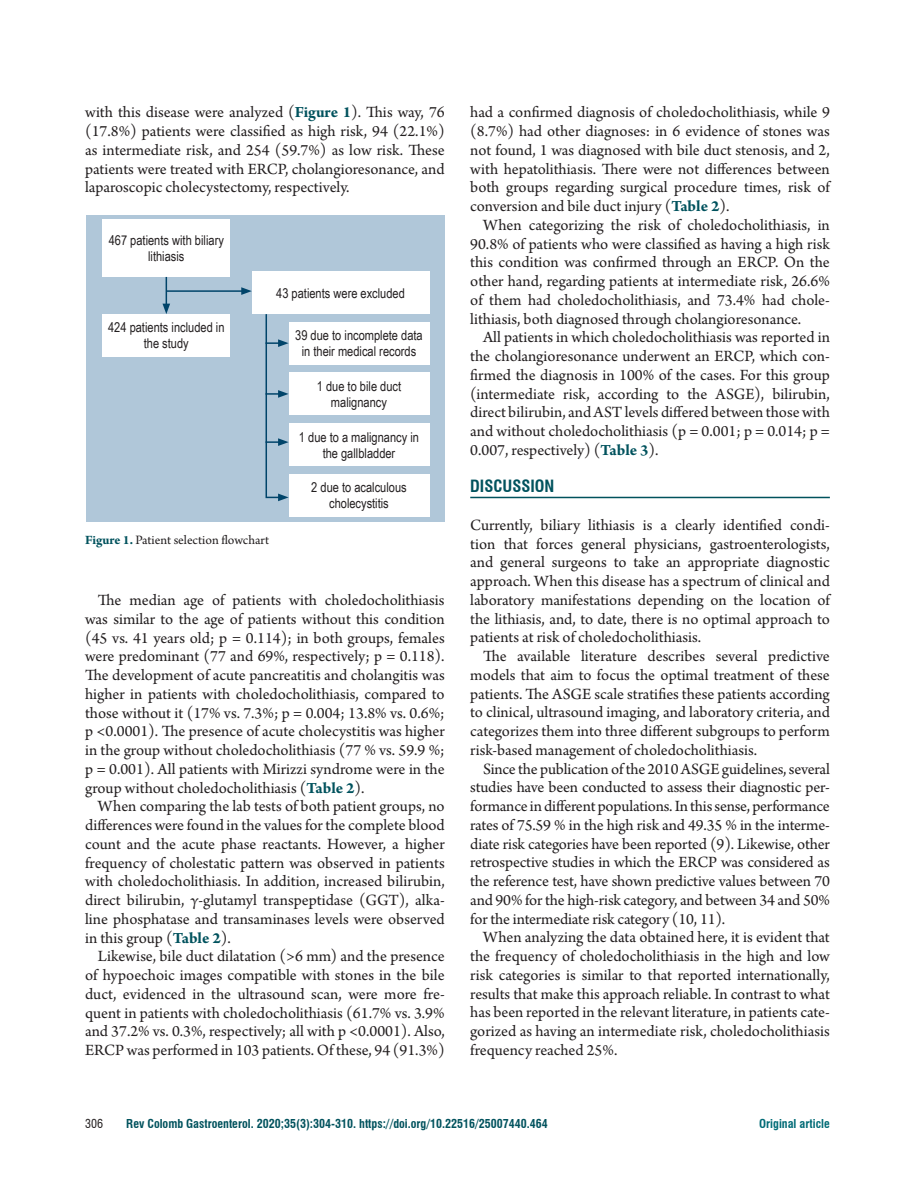
<style>
.page{position:relative;width:915px;height:1188px;background:#fff}
.page>*{position:absolute;margin:0;border:0;box-sizing:border-box;transform-origin:0 0}
.Texto_con_sangría{font:16.5px/18.8px "Arno Pro";color:#231f20;text-align:justify}
.Texto{font:16.5px/18.8px "Arno Pro";color:#231f20;text-align:justify}
.Título_1{font:700 condensed 16.5px "Swiss 721 BT";color:#00525d}
.Texto_tabla{font:13.5px/16.2px "Arial Narrow";color:#231f20;text-align:center}
.Títulos_tablas_y_fig{font:13.5px "Arno Pro";letter-spacing:-.005em;color:#231f20}
.t1{font:700 condensed 12px "Swiss 721 BT";color:#00525d}
.t2{font:700 condensed 12px "Swiss 721 BT";color:#006b76}
.t3{font:condensed 12px "Swiss 721 BT";color:#231f20}
.s1{font-weight:700;color:#00525d}
</style>
<div class="page">
<hr style="left:470px;top:497px;width:359px;height:1px;background:#00525d">
<div style="left:86px;top:215px;width:358px;height:306px;background:#b0c7d9"></div>
<div style="left:102px;top:220px;width:128px;height:57px;background:#fff"></div>
<div style="left:102px;top:314px;width:128px;height:43px;background:#fff"></div>
<div style="left:252px;top:272px;width:177px;height:42px;background:#fff"></div>
<div style="left:288px;top:474px;width:141px;height:43px;background:#fff"></div>
<div style="left:288px;top:322px;width:141px;height:42px;background:#fff"></div>
<div style="left:288px;top:373px;width:141px;height:42px;background:#fff"></div>
<div style="left:288px;top:423px;width:141px;height:43px;background:#fff"></div>
<hr style="left:165px;top:277px;width:2px;height:29px;background:#00446a">
<svg style="left:162px;top:304px;width:8px;height:10px"></svg>
<hr style="left:166px;top:290px;width:77px;height:2px;background:#00446a">
<svg style="left:241px;top:287px;width:11px;height:8px"></svg>
<svg style="left:265px;top:314px;width:23px;height:187px"></svg>
<p class="Texto" style="left:85px;top:104px;width:361px">with this disease were analyzed (<span class="s1">Figure 1</span>). This way, 76 (17.8%) patients were classified as high risk, 94 (22.1%) as intermediate risk, and 254 (59.7%) as low risk. These patients were treated with ERCP, cholangioresonance, and laparoscopic cholecystectomy, respectively.</p>
<p class="Texto_tabla" style="left:109px;top:232px;width:117px">467 patients with biliary lithiasis</p>
<p class="Texto_tabla" style="left:108px;top:319px;width:118px">424 patients included in the study</p>
<p class="Texto_tabla" style="left:276px;top:284px;width:130px">43 patients were excluded</p>
<p class="Texto_tabla" style="left:295px;top:327px;width:129px">39 due to incomplete data in their medical records</p>
<p class="Texto_tabla" style="left:317px;top:377px;width:86px">1 due to bile duct malignancy</p>
<p class="Texto_tabla" style="left:299px;top:428px;width:122px">1 due to a malignancy in the gallbladder</p>
<p class="Texto_tabla" style="left:311px;top:479px;width:97px">2 due to acalculous cholecystitis</p>
<p class="Títulos_tablas_y_fig" style="left:85px;top:532px;width:185px"><span class="s1">Figure 1.</span> Patient selection flowchart</p>
<p class="Texto_con_sangría" style="left:85px;top:592px;width:361px;text-indent:13px">The median age of patients with choledocholithiasis was similar to the age of patients without this condition (45 vs. 41 years old; p = 0.114); in both groups, females were predominant (77 and 69%, respectively; p = 0.118).<br>The development of acute pancreatitis and cholangitis was higher in patients with choledocholithiasis, compared to those without it (17% vs. 7.3%; p = 0.004; 13.8% vs. 0.6%; p &lt;0.0001). The presence of acute cholecystitis was higher in the group without choledocholithiasis (77 % vs. 59.9 %; p = 0.001). All patients with Mirizzi syndrome were in the group without choledocholithiasis (<span class="s1">Table 2</span>).</p>
<p class="Texto_con_sangría" style="left:85px;top:798px;width:361px;text-indent:13px">When comparing the lab tests of both patient groups, no differences were found in the values for the complete blood count and the acute phase reactants. However, a higher frequency of cholestatic pattern was observed in patients with choledocholithiasis. In addition, increased bilirubin, direct bilirubin, γ-glutamyl transpeptidase (GGT), alka&shy;line phosphatase and transaminases levels were observed in this group (<span class="s1">Table 2</span>).</p>
<p class="Texto_con_sangría" style="left:85px;top:948px;width:361px;text-indent:13px">Likewise, bile duct dilatation (&gt;6 mm) and the presence of hypoechoic images compatible with stones in the bile duct, evidenced in the ultrasound scan, were more fre&shy;quent in patients with choledocholithiasis (61.7% vs. 3.9% and 37.2% vs. 0.3%, respectively; all with p &lt;0.0001). Also, ERCP was performed in 103 patients. Of these, 94 (91.3%)</p>
<p class="Texto_con_sangría" style="left:470px;top:104px;width:361px">had a confirmed diagnosis of choledocholithiasis, while 9 (8.7%) had other diagnoses: in 6 evidence of stones was not found, 1 was diagnosed with bile duct stenosis, and 2, with hepatolithiasis. There were not differences between both groups regarding surgical procedure times, risk of conversion and bile duct injury (<span class="s1">Table 2</span>).</p>
<p class="Texto_con_sangría" style="left:470px;top:217px;width:361px;text-indent:13px">When categorizing the risk of choledocholithiasis, in 90.8% of patients who were classified as having a high risk this condition was confirmed through an ERCP. On the other hand, regarding patients at intermediate risk, 26.6% of them had choledocholithiasis, and 73.4% had chole&shy;lithiasis, both diagnosed through cholangioresonance.</p>
<p class="Texto_con_sangría" style="left:470px;top:329px;width:361px;text-indent:13px">All patients in which choledocholithiasis was reported in the cholangioresonance underwent an ERCP, which con&shy;firmed the diagnosis in 100% of the cases. For this group (intermediate risk, according to the ASGE), bilirubin, direct bilirubin, and AST levels differed between those with and without choledocholithiasis (p = 0.001; p = 0.014; p = 0.007, respectively) (<span class="s1">Table 3</span>).</p>
<p class="Título_1" style="left:470px;top:477px;width:86px">DISCUSSION</p>
<p class="Texto" style="left:470px;top:517px;width:361px">Currently, biliary lithiasis is a clearly identified condi&shy;tion that forces general physicians, gastroenterologists, and general surgeons to take an appropriate diagnostic approach. When this disease has a spectrum of clinical and laboratory manifestations depending on the location of the lithiasis, and, to date, there is no optimal approach to patients at risk of choledocholithiasis.</p>
<p class="Texto_con_sangría" style="left:470px;top:648px;width:361px;text-indent:13px">The available literature describes several predictive models that aim to focus the optimal treatment of these patients. The ASGE scale stratifies these patients according to clinical, ultrasound imaging, and laboratory criteria, and categorizes them into three different subgroups to perform risk-based management of choledocholithiasis.</p>
<p class="Texto_con_sangría" style="left:470px;top:760px;width:361px;text-indent:13px">Since the publication of the 2010 ASGE guidelines, several studies have been conducted to assess their diagnostic per&shy;formance in different populations. In this sense, performance rates of 75.59 % in the high risk and 49.35 % in the interme&shy;diate risk categories have been reported (9). Likewise, other retrospective studies in which the ERCP was considered as the reference test, have shown predictive values between 70 and 90% for the high-risk category, and between 34 and 50% for the intermediate risk category (10, 11).</p>
<p class="Texto_con_sangría" style="left:470px;top:929px;width:361px;text-indent:13px">When analyzing the data obtained here, it is evident that the frequency of choledocholithiasis in the high and low risk categories is similar to that reported internationally, results that make this approach reliable. In contrast to what has been reported in the relevant literature, in patients cate&shy;gorized as having an intermediate risk, choledocholithiasis frequency reached 25%.</p>
<p class="t3" style="left:85px;top:1116px;width:19px">306</p>
<p class="t1" style="left:126px;top:1117px;width:423px">Rev Colomb Gastroenterol. 2020;35(3):304-310. https://doi.org/10.22516/25007440.464</p>
<p class="t2" style="left:759px;top:1117px;width:72px">Original article</p>
</div>
